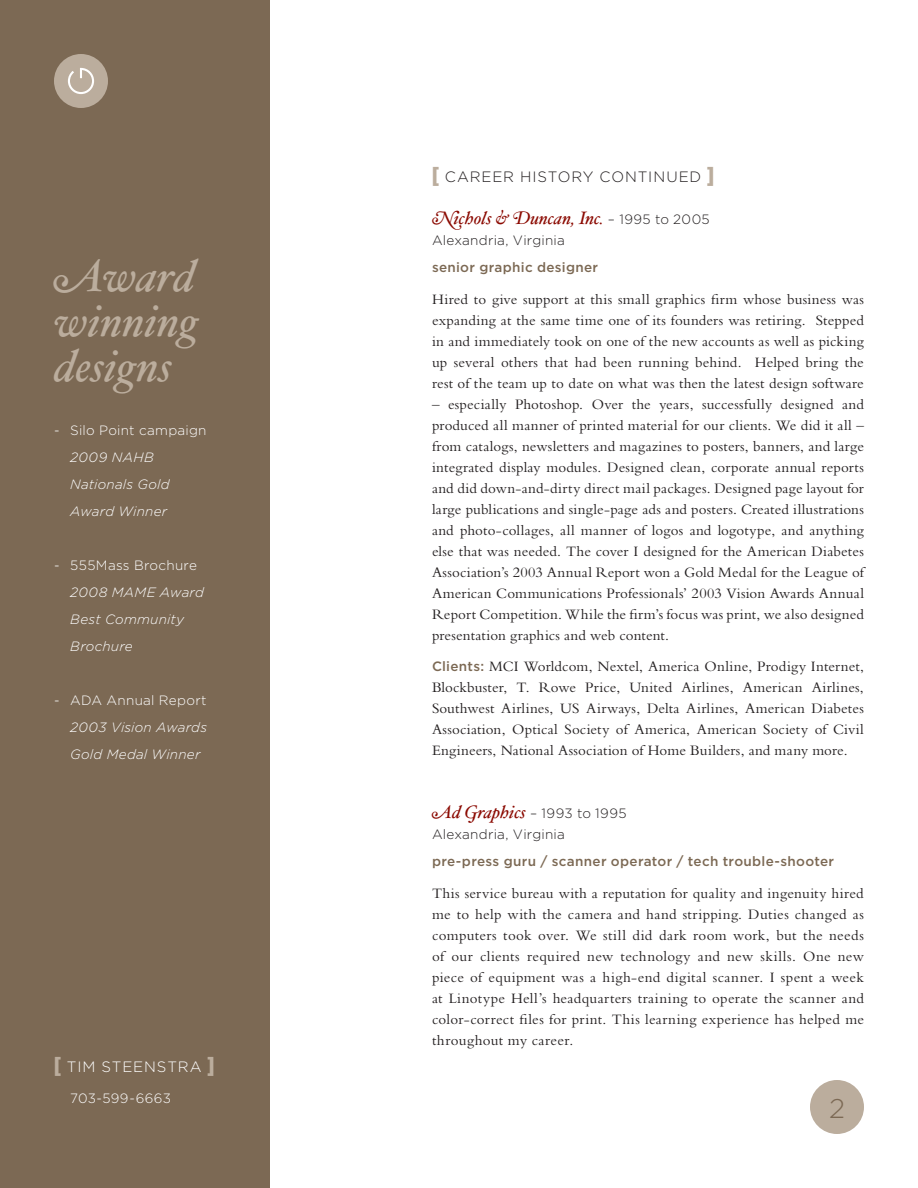
<style>
.page{position:relative;width:918px;height:1188px;background:#fff}
.page>*{position:absolute;margin:0;border:0;box-sizing:border-box;transform-origin:0 0}
.t1{font:45px/45px "Hoefler Text Italic Swash";color:#bbad9d}
.t2{font:300 27px "Gotham";color:#7c6954}
.t3{font:18px "Hoefler Text Italic Swash";color:#8b0a02}
.t4{font:15px/21px "Bembo";letter-spacing:.015em;color:#231f20;text-align:justify}
.t5{font:300 15px "Gotham";letter-spacing:.06em;color:#231f20}
.t6{font:300 15px "Gotham";letter-spacing:.055em;color:#fff}
.t7{font:italic 300 13.5px/27px "Gotham";letter-spacing:.015em;color:#fff}
.t8{font:500 13.5px "Gotham";letter-spacing:.025em;color:#7c6954}
.t9{font:300 13.5px "Gotham";letter-spacing:.02em;color:#fff}
.t10{font:300 13.5px "Gotham";letter-spacing:.015em;color:#231f20}
.t11{font:300 13.5px "Gotham";letter-spacing:.035em;color:#231f20}
.s1{font-style:normal}
.s2{font-family:"Helvetica Neue";font-weight:900;font-stretch:condensed;font-size:21px;color:#bbad9d}
.s3{font-family:"Gotham";font-weight:300;font-size:13.5px;color:#231f20}
.s4{font-family:"Gotham";font-weight:500;font-size:13.5px;color:#7c6954}
.s5{font-family:"Hoefler Text Italic Swash";font-weight:400;font-size:18px;color:#8b0a02}
</style>
<div class="page">
<div style="left:0;top:0;width:270px;height:1188px;background:#7c6954"></div>
<div style="left:810px;top:1080px;width:54px;height:54px;background:#bbad9d;border-radius:50%"></div>
<div style="left:54px;top:54px;width:54px;height:54px;background:#bbad9d;border-radius:50%"></div>
<svg style="left:68px;top:67px;width:26px;height:27px"></svg>
<p class="t1" style="left:54px;top:259px;width:145px">Award winning</p>
<p class="t1" style="left:54px;top:349px;width:120px">designs</p>
<p class="t9" style="left:54px;top:422px;width:154px">- Silo Point campaign</p>
<p class="t7" style="left:70px;top:444px;width:101px">2009 NAHB<br>Nationals Gold<br>Award Winner</p>
<p class="t9" style="left:54px;top:557px;width:144px">- 555Mass Brochure</p>
<p class="t7" style="left:70px;top:579px;width:135px">2008 MAME Award<br>Best Community<br>Brochure</p>
<p class="t7" style="left:70px;top:687px;width:138px;text-align:justify;text-indent:-16px"><span class="s1">- ADA Annual Report </span>2003 Vision Awards Gold Medal Winner</p>
<p class="t6" style="left:54px;top:1057px;width:162px"><span class="s2">[</span> TIM STEENSTRA <span class="s2">]</span></p>
<p class="t9" style="left:70px;top:1090px;width:103px">703-599-6663</p>
<p class="t5" style="left:432px;top:168px;width:283px"><span class="s2">[</span> CAREER HISTORY CONTINUED <span class="s2">]</span></p>
<p class="t3" style="left:432px;top:208px;width:279px">Nichols &amp; Duncan, Inc. <span class="s3">– 1995 to 2005</span></p>
<p class="t10" style="left:432px;top:232px;width:134px">Alexandria, Virginia</p>
<p class="t8" style="left:432px;top:259px;width:168px">senior graphic designer</p>
<p class="t4" style="left:432px;top:288px;width:433px">Hired to give support at this small graphics firm whose business was expanding at the same time one of its founders was retiring. Stepped in and immediately took on one of the new accounts as well as picking up several others that had been running behind. Helped bring the rest of the team up to date on what was then the latest design software</p>
<p class="t4" style="left:432px;top:393px;width:433px">– especially Photoshop. Over the years, successfully designed and produced all manner of printed material for our clients. We did it all – from catalogs, newsletters and magazines to posters, banners, and large integrated display modules. Designed clean, corporate annual reports and did down-and-dirty direct mail packages. Designed page layout for large publications and single-page ads and posters. Created illustrations and photo-collages, all manner of logos and logotype, and anything else that was needed. The cover I designed for the American Diabetes Association’s 2003 Annual Report won a Gold Medal for the League of American Communications Professionals’ 2003 Vision Awards Annual Report Competition. While the firm’s focus was print, we also designed presentation graphics and web content.</p>
<p class="t4" style="left:432px;top:656px;width:433px"><span class="s4">Clients:</span> MCI Worldcom, Nextel, America Online, Prodigy Internet, Blockbuster, T. Rowe Price, United Airlines, American Airlines, Southwest Airlines, US Airways, Delta Airlines, American Diabetes Association, Optical Society of America, American Society of Civil Engineers, National Association of Home Builders, and many more.</p>
<p class="t11" style="left:432px;top:805px;width:196px"><span class="s5">Ad Graphics</span> – 1993 to 1995</p>
<p class="t10" style="left:432px;top:826px;width:134px">Alexandria, Virginia</p>
<p class="t8" style="left:432px;top:853px;width:404px">pre-press guru / scanner operator / tech trouble-shooter</p>
<p class="t4" style="left:432px;top:882px;width:434px">This service bureau with a reputation for quality and ingenuity hired me to help with the camera and hand stripping. Duties changed as computers took over. We still did dark room work, but the needs of our clients required new technology and new skills. One new piece of equipment was a high-end digital scanner. I spent a week at Linotype Hell’s headquarters training to operate the scanner and color-correct files for print. This learning experience has helped me throughout my career.</p>
<p class="t2" style="left:829px;top:1091px;width:17px">2</p>
</div>
